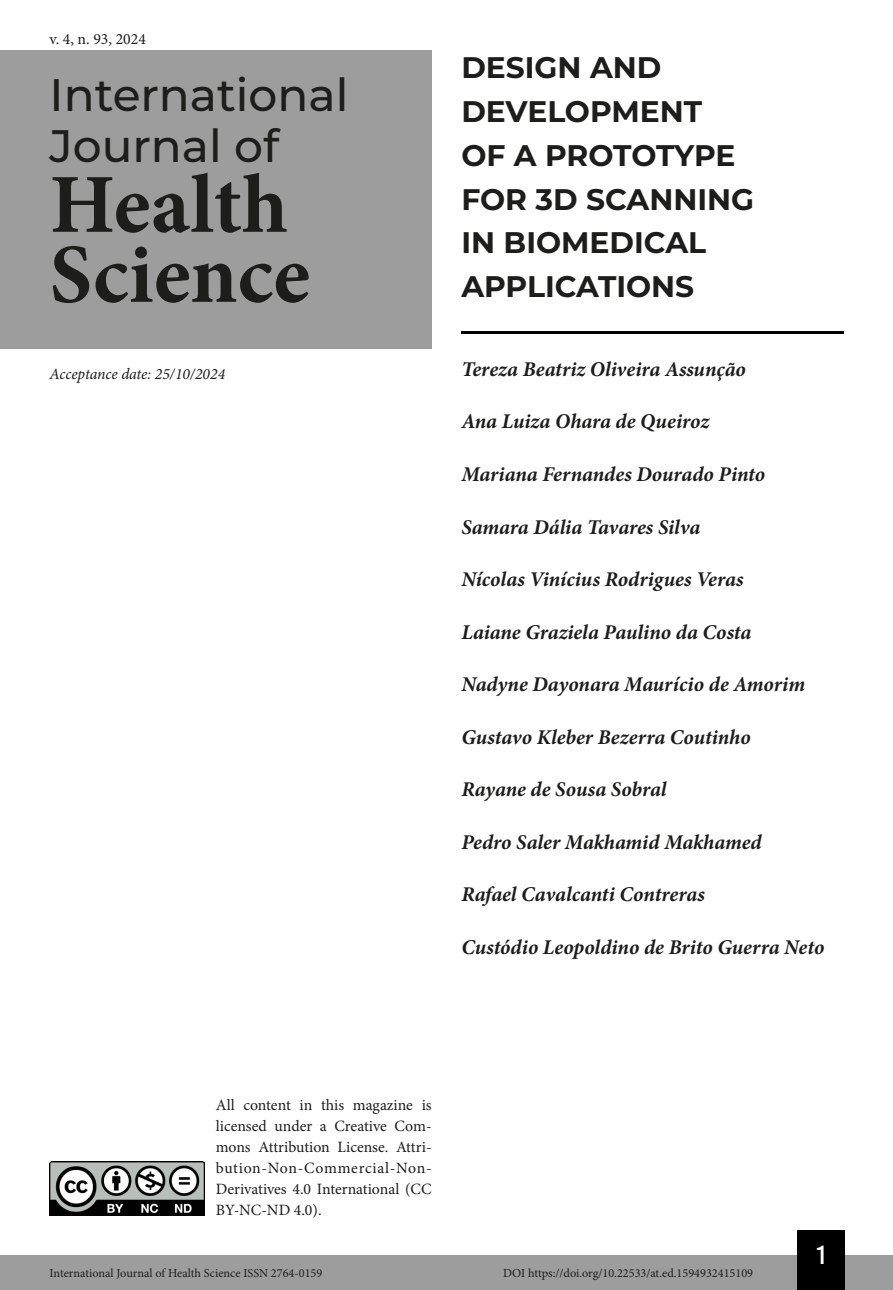
<style>
.page{position:relative;width:893px;height:1290px;background:#fff}
.page>*{position:absolute;margin:0;border:0;box-sizing:border-box;transform-origin:0 0}
.t1{font:700 84px/70px "Minion Pro";color:#1d1d1b}
.t2{font:500 45.5px/50.8px "Montserrat";color:#1d1d1b}
.Título_Artigo{font:700 29.75px/43.8px "Montserrat";color:#1d1d1b}
.t3{font:26.25px "Bebas Kai";color:#fff}
.Autor{font:italic 700 21px "Minion Pro";letter-spacing:-.005em;color:#1d1d1b}
.t4{font:15.75px/21px "Minion Pro";color:#1d1d1b;text-align:justify}
.v__n___Ano{font:italic 15.75px "Minion Pro";letter-spacing:-.005em;color:#1d1d1b}
.t5{font:12.25px "Minion Pro";color:#1d1d1b}
</style>
<div class="page">
<div style="left:0;top:1255px;width:893px;height:35px;background:#9d9d9d"></div>
<div style="left:797px;top:1230px;width:48px;height:60px;background:#000"></div>
<img style="left:50px;top:1161px;width:154px;height:54px">
<div style="left:0;top:50px;width:432px;height:298px;background:#9d9d9d"></div>
<hr style="left:461px;top:331px;width:382px;height:3px;background:#000">
<p class="t4" style="left:50px;top:28px;width:98px">v. 4, n. 93, 2024</p>
<h2 class="t2" style="left:50px;top:68px;width:300px">International<br>Journal of</h2>
<h1 class="t1" style="left:50px;top:169px;width:262px">Health<br>Science</h1>
<p class="v__n___Ano" style="left:50px;top:363px;width:177px">Acceptance date: 25/10/2024</p>
<p class="Título_Artigo" style="left:461px;top:44px;width:294px">DESIGN AND<br>DEVELOPMENT<br>OF A PROTOTYPE<br>FOR 3D SCANNING<br>IN BIOMEDICAL<br>APPLICATIONS</p>
<p class="Autor" style="left:461px;top:354px;width:286px">Tereza Beatriz Oliveira Assunção</p>
<p class="Autor" style="left:461px;top:407px;width:249px">Ana Luiza Ohara de Queiroz</p>
<p class="Autor" style="left:461px;top:459px;width:305px">Mariana Fernandes Dourado Pinto</p>
<p class="Autor" style="left:461px;top:512px;width:241px">Samara Dália Tavares Silva</p>
<p class="Autor" style="left:461px;top:564px;width:284px">Nícolas Vinícius Rodrigues Veras</p>
<p class="Autor" style="left:461px;top:617px;width:292px">Laiane Graziela Paulino da Costa</p>
<p class="Autor" style="left:461px;top:669px;width:345px">Nadyne Dayonara Maurício de Amorim</p>
<p class="Autor" style="left:461px;top:722px;width:291px">Gustavo Kleber Bezerra Coutinho</p>
<p class="Autor" style="left:461px;top:774px;width:207px">Rayane de Sousa Sobral</p>
<p class="Autor" style="left:461px;top:827px;width:302px">Pedro Saler Makhamid Makhamed</p>
<p class="Autor" style="left:461px;top:879px;width:245px">Rafael Cavalcanti Contreras</p>
<p class="Autor" style="left:461px;top:932px;width:364px">Custódio Leopoldino de Brito Guerra Neto</p>
<p class="t4" style="left:216px;top:1095px;width:217px">All content in this magazine is licensed under a Creative Com&shy;mons Attribution License. Attri&shy;bution-Non-Commercial-Non-Derivatives 4.0 International (CC BY-NC-ND 4.0).</p>
<p class="t3" style="left:817px;top:1241px;width:10px">1</p>
<p class="t5" style="left:50px;top:1265px;width:274px">International Journal of Health Science ISSN 2764-0159</p>
<p class="t5" style="left:503px;top:1265px;width:252px">DOI https://doi.org/10.22533/at.ed.1594932415109</p>
</div>
